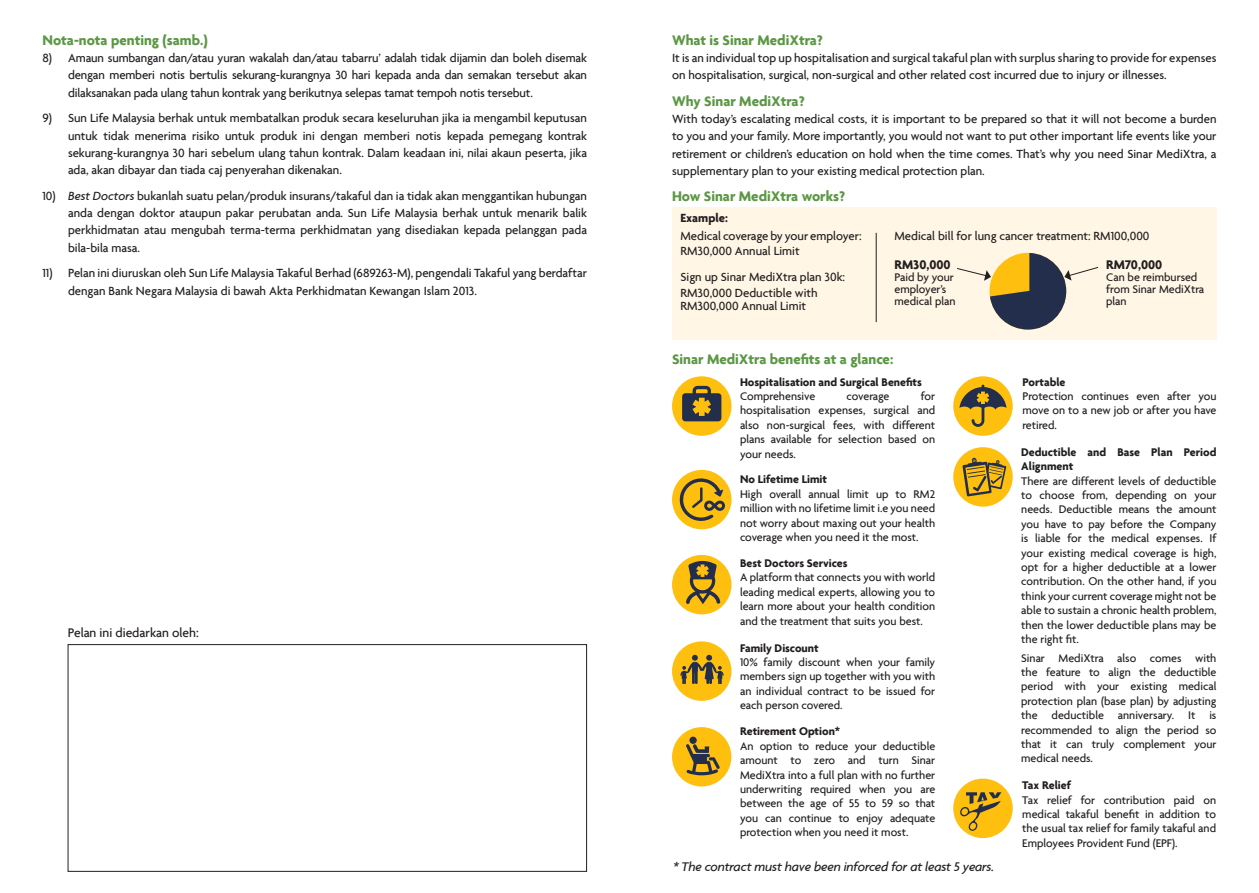
<style>
.page{position:relative;width:1259px;height:893px;background:#fff}
.page>*{position:absolute;margin:0;border:0;box-sizing:border-box;transform-origin:0 0}
.t1{font:700 15px "Agenda";color:#5c9745}
.t2{font:italic 500 13.5px "Agenda";letter-spacing:-.01em;color:#231f20}
.t3{font:500 13.5px "Agenda";color:#231f20}
.t4{font:700 13.5px "Agenda";color:#231f20}
.t5{font:500 12.75px/17.2px "Agenda";color:#231f20;text-align:justify}
.t6{font:700 12.75px "Agenda";color:#231f20}
.t7{font:500 12px/14.4px "Agenda";color:#231f20;text-align:justify}
.t8{font:700 12px/14.4px "Agenda";color:#231f20}
.s1{font-style:italic}
</style>
<div class="page">
<div style="left:68px;top:644px;width:519px;height:228px;border:1px solid #231f20"></div>
<div style="left:672px;top:207px;width:544px;height:133px;background:#fff6e5"></div>
<div style="left:672px;top:376px;width:59px;height:60px;background:#febf0f;border-radius:50%"></div>
<svg style="left:682px;top:386px;width:39px;height:35px"></svg>
<div style="left:672px;top:470px;width:59px;height:59px;background:#febf0f;border-radius:50%"></div>
<svg style="left:679px;top:478px;width:46px;height:44px"></svg>
<div style="left:672px;top:555px;width:59px;height:59px;background:#febf0f;border-radius:50%"></div>
<svg style="left:686px;top:561px;width:34px;height:43px"></svg>
<div style="left:953px;top:447px;width:59px;height:60px;background:#febf0f;border-radius:50%"></div>
<svg style="left:962px;top:458px;width:44px;height:38px"></svg>
<div style="left:672px;top:641px;width:59px;height:60px;background:#febf0f;border-radius:50%"></div>
<svg style="left:680px;top:655px;width:43px;height:29px"></svg>
<div style="left:672px;top:727px;width:59px;height:59px;background:#febf0f;border-radius:50%"></div>
<div style="left:689px;top:737px;width:8px;height:7px;background:#222e4c;border-radius:50%"></div>
<svg style="left:686px;top:744px;width:34px;height:31px"></svg>
<div style="left:953px;top:376px;width:59px;height:60px;background:#febf0f;border-radius:50%"></div>
<svg style="left:959px;top:385px;width:47px;height:42px"></svg>
<div style="left:953px;top:779px;width:59px;height:59px;background:#febf0f;border-radius:50%"></div>
<svg style="left:959px;top:792px;width:42px;height:39px"></svg>
<svg style="left:957px;top:253px;width:142px;height:77px"></svg>
<hr style="left:876px;top:233px;width:1px;height:89px;background:#231f20">
<p class="t1" style="left:43px;top:31px;width:167px">Nota-nota penting (samb.)</p>
<p class="t5" style="left:68px;top:49px;width:520px;text-indent:-26px">8) Amaun sumbangan dan/atau yuran wakalah dan/atau tabarru’ adalah tidak dijamin dan boleh disemak dengan memberi notis bertulis sekurang-kurangnya 30 hari kepada anda dan semakan tersebut akan dilaksanakan pada ulang tahun kontrak yang berikutnya selepas tamat tempoh notis tersebut.</p>
<p class="t5" style="left:68px;top:109px;width:520px;text-indent:-26px">9) Sun Life Malaysia berhak untuk membatalkan produk secara keseluruhan jika ia mengambil keputusan untuk tidak menerima risiko untuk produk ini dengan memberi notis kepada pemegang kontrak sekurang-kurangnya 30 hari sebelum ulang tahun kontrak. Dalam keadaan ini, nilai akaun peserta, jika ada, akan dibayar dan tiada caj penyerahan dikenakan.</p>
<p class="t5" style="left:68px;top:187px;width:520px;text-indent:-26px">10) <span class="s1">Best Doctors</span> bukanlah suatu pelan/produk insurans/takaful dan ia tidak akan menggantikan hubungan anda dengan doktor ataupun pakar perubatan anda. Sun Life Malaysia berhak untuk menarik balik perkhidmatan atau mengubah terma-terma perkhidmatan yang disediakan kepada pelanggan pada bila-bila masa.</p>
<p class="t5" style="left:68px;top:264px;width:520px;text-indent:-26px">11) Pelan ini diuruskan oleh Sun Life Malaysia Takaful Berhad (689263-M), pengendali Takaful yang berdaftar dengan Bank Negara Malaysia di bawah Akta Perkhidmatan Kewangan Islam 2013.</p>
<p class="t3" style="left:68px;top:624px;width:133px">Pelan ini diedarkan oleh:</p>
<p class="t1" style="left:672px;top:31px;width:152px">What is Sinar MediXtra?</p>
<p class="t5" style="left:672px;top:49px;width:546px">It is an individual top up hospitalisation and surgical takaful plan with surplus sharing to provide for expenses on hospitalisation, surgical, non-surgical and other related cost incurred due to injury or illnesses.</p>
<p class="t1" style="left:672px;top:92px;width:134px">Why Sinar MediXtra?</p>
<p class="t5" style="left:672px;top:110px;width:546px">With today’s escalating medical costs, it is important to be prepared so that it will not become a burden to you and your family. More importantly, you would not want to put other important life events like your retirement or children’s education on hold when the time comes. That’s why you need Sinar MediXtra, a supplementary plan to your existing medical protection plan.</p>
<p class="t1" style="left:672px;top:187px;width:175px">How Sinar MediXtra works?</p>
<p class="t6" style="left:680px;top:210px;width:49px">Example:</p>
<p class="t5" style="left:680px;top:227px;width:183px;line-height:15.6px">Medical coverage by your employer:<br>RM30,000 Annual Limit</p>
<p class="t5" style="left:680px;top:269px;width:166px;line-height:15.6px">Sign up Sinar MediXtra plan 30k:<br>RM30,000 Deductible with</p>
<p class="t5" style="left:680px;top:297px;width:127px">RM300,000 Annual Limit</p>
<p class="t5" style="left:894px;top:227px;width:256px">Medical bill for lung cancer treatment: RM100,000</p>
<p class="t4" style="left:894px;top:256px;width:58px">RM30,000</p>
<p class="t7" style="left:894px;top:271px;width:62px;line-height:12px;text-align:left">Paid by your employer’s medical plan</p>
<p class="t4" style="left:1106px;top:256px;width:57px">RM70,000</p>
<p class="t7" style="left:1106px;top:271px;width:99px;line-height:12px;text-align:left">Can be reimbursed from Sinar MediXtra plan</p>
<p class="t1" style="left:672px;top:350px;width:223px">Sinar MediXtra benefits at a glance:</p>
<p class="t8" style="left:740px;top:374px;width:183px">Hospitalisation and Surgical Benefits</p>
<p class="t7" style="left:740px;top:389px;width:77px">Comprehensive</p>
<p class="t7" style="left:846px;top:389px;width:44px">coverage</p>
<p class="t7" style="left:740px;top:389px;width:197px;text-indent:181px">for hospitalisation expenses, surgical and also non-surgical fees, with different plans available for selection based on your needs.</p>
<p class="t8" style="left:740px;top:472px;width:89px">No Lifetime Limit</p>
<p class="t7" style="left:740px;top:486px;width:197px">High overall annual limit up to RM2 million with no lifetime limit i.e you need not worry about maxing out your health coverage when you need it the most.</p>
<p class="t8" style="left:740px;top:556px;width:109px">Best Doctors Services</p>
<p class="t7" style="left:740px;top:570px;width:197px">A platform that connects you with world leading medical experts, allowing you to learn more about your health condition and the treatment that suits you best.</p>
<p class="t8" style="left:740px;top:640px;width:80px">Family Discount</p>
<p class="t7" style="left:740px;top:655px;width:197px">10% family discount when your family members sign up together with you with an individual contract to be issued for each person covered.</p>
<p class="t8" style="left:740px;top:724px;width:102px">Retirement Option*</p>
<p class="t7" style="left:740px;top:738px;width:197px">An option to reduce your deductible amount to zero and turn Sinar MediXtra into a full plan with no further underwriting required when you are between the age of 55 to 59 so that you can continue to enjoy adequate protection when you need it most.</p>
<p class="t2" style="left:673px;top:859px;width:322px">* The contract must have been inforced for at least 5 years.</p>
<p class="t8" style="left:1022px;top:374px;width:44px">Portable</p>
<p class="t7" style="left:1022px;top:389px;width:195px">Protection continues even after you move on to a new job or after you have retired.</p>
<p class="t8" style="left:1021px;top:444px;width:197px">Deductible and Base Plan Period<br>Alignment</p>
<p class="t7" style="left:1021px;top:473px;width:197px">There are different levels of deductible to choose from, depending on your needs. Deductible means the amount you have to pay before the Company is liable for the medical expenses. If your existing medical coverage is high, opt for a higher deductible at a lower contribution. On the other hand, if you think your current coverage might not be able to sustain a chronic health problem, then the lower deductible plans may be the right fit.</p>
<p class="t7" style="left:1021px;top:650px;width:197px">Sinar MediXtra also comes with the feature to align the deductible period with your existing medical protection plan (base plan) by adjusting the deductible anniversary. It is recommended to align the period so that it can truly complement your medical needs.</p>
<p class="t8" style="left:1022px;top:778px;width:50px">Tax Relief</p>
<p class="t7" style="left:1022px;top:792px;width:195px">Tax relief for contribution paid on medical takaful benefit in addition to the usual tax relief for family takaful and Employees Provident Fund (EPF).</p>
</div>
